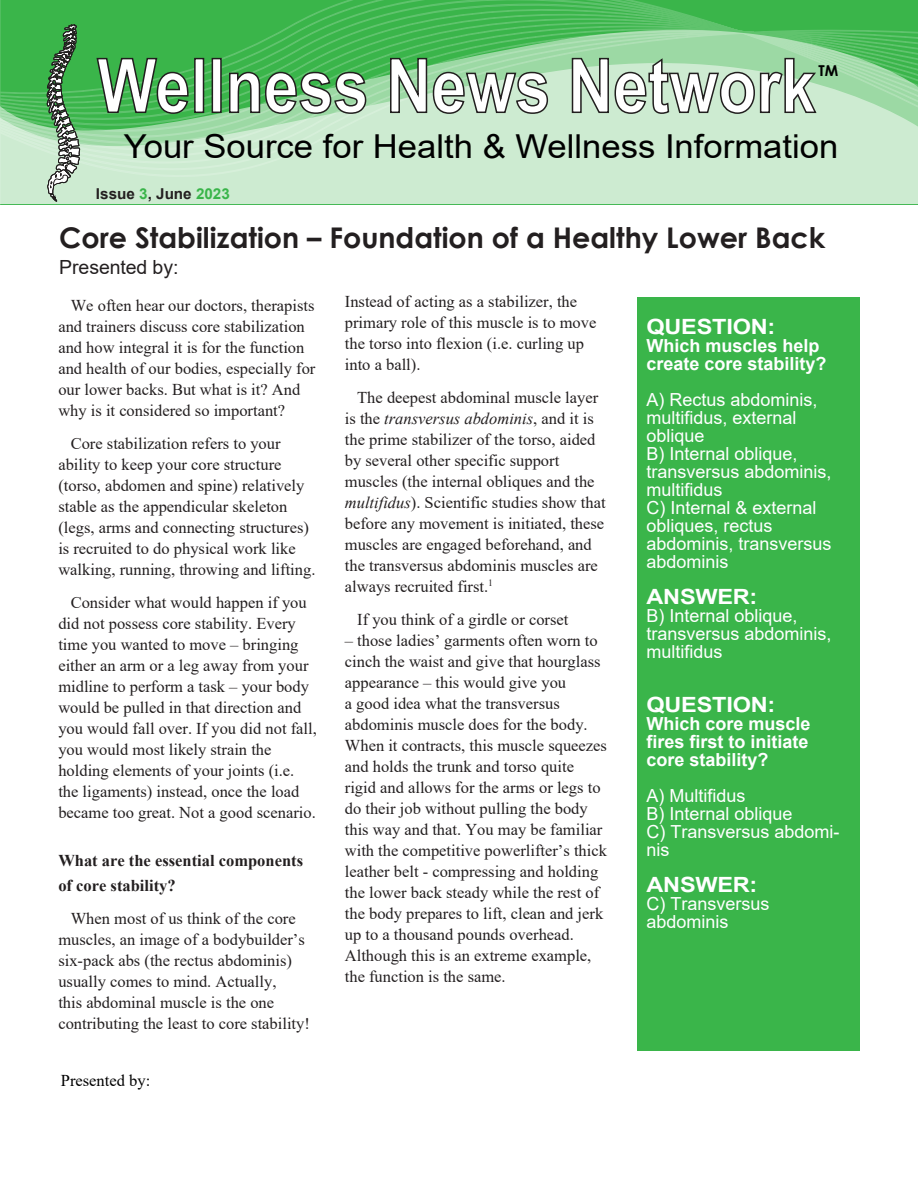
<style>
.page{position:relative;width:918px;height:1188px;background:#fff}
.page>*{position:absolute;margin:0;border:0;box-sizing:border-box;transform-origin:0 0}
.t1{font:700 75px "Arial";color:#fff;scale:.84 1}
.t2{font:33px "Arial";color:#000;scale:1.05 1}
.t3{font:700 28.5px "Century Gothic";color:#231f20}
.t4{font:700 21px "Arial";letter-spacing:-.01em;color:#fff;scale:1.12 1}
.t5{font:19.5px "Arial";letter-spacing:-.005em;color:#231f20}
.t6{font:18px/18px "Arial";color:#fff}
.t7{font:700 18px/18px "Arial";color:#fff}
.t8{font:16.5px/21px "Times New Roman";color:#231f20}
.t9{font:700 16.5px/24px "Times New Roman";color:#231f20}
.t10{font:16.5px "Times New Roman";color:#000}
.t11{font:700 15px "Arial";color:#231f20}
.t12{font:700 15px "Century Gothic";color:#000}
.s1{color:#3ab54a}
.s2{font-style:italic}
</style>
<div class="page">
<div style="left:637px;top:298px;width:223px;height:753px;background:#3ab54a"></div>
<svg style="left:0;top:0;width:918px;height:205px;background:#40b750"></svg>
<svg style="left:0;top:30px;width:918px;height:33px;background:#46b955"></svg>
<svg style="left:0;top:63px;width:918px;height:141px;background:#bae4c0"></svg>
<svg style="left:96px;top:57px;width:93px;height:58px;background:#3a9d47"></svg>
<div style="left:194px;top:58px;width:10px;height:55px;border:2px solid #211e1e"></div>
<div style="left:212px;top:58px;width:10px;height:55px;border:2px solid #211e1e"></div>
<svg style="left:228px;top:71px;width:139px;height:44px;background:#5da666"></svg>
<svg style="left:389px;top:57px;width:160px;height:58px;background:#98c29d"></svg>
<svg style="left:571px;top:31px;width:347px;height:146px;background:#b0dab6"></svg>
<svg style="left:46px;top:24px;width:39px;height:179px;background:#74a87a"></svg>
<h1 class="t1" style="left:97px;top:33px;width:857px">Wellness News Network</h1>
<h2 class="t2" style="left:124px;top:124px;width:682px">Your Source for Health &amp; Wellness Information</h2>
<p class="t12" style="left:819px;top:60px;width:21px">TM</p>
<p class="t11" style="left:96px;top:184px;width:135px">Issue <span class="s1">3</span>, June <span class="s1">2023</span></p>
<h3 class="t3" style="left:59px;top:216px;width:768px">Core Stabilization – Foundation of a Healthy Lower Back</h3>
<p class="t5" style="left:59px;top:254px;width:121px">Presented by:</p>
<p class="t8" style="left:58px;top:295px;width:259px;text-indent:12px">We often hear our doctors, therapists and trainers discuss core stabilization and how integral it is for the function and health of our bodies, especially for our lower backs. But what is it? And why is it considered so important?</p>
<p class="t8" style="left:58px;top:433px;width:259px;text-indent:12px">Core stabilization refers to your ability to keep your core structure (torso, abdomen and spine) relatively stable as the appendicular skeleton (legs, arms and connecting structures) is recruited to do physical work like walking, running, throwing and lifting.</p>
<p class="t8" style="left:58px;top:592px;width:260px;text-indent:12px">Consider what would happen if you did not possess core stability. Every time you wanted to move – bringing either an arm or a leg away from your midline to perform a task – your body would be pulled in that direction and you would fall over. If you did not fall, you would most likely strain the holding elements of your joints (i.e. the ligaments) instead, once the load became too great. Not a good scenario.</p>
<p class="t9" style="left:58px;top:848px;width:246px">What are the essential components of core stability?</p>
<p class="t8" style="left:58px;top:907px;width:253px;text-indent:12px">When most of us think of the core muscles, an image of a bodybuilder’s six-pack abs (the rectus abdominis) usually comes to mind. Actually,<br>this abdominal muscle is the one contributing the least to core stability!</p>
<p class="t10" style="left:61px;top:1069px;width:91px">Presented by:</p>
<p class="t8" style="left:345px;top:290px;width:253px">Instead of acting as a stabilizer, the primary role of this muscle is to move the torso into flexion (i.e. curling up into a ball).</p>
<p class="t8" style="left:345px;top:386px;width:262px;text-indent:12px">The deepest abdominal muscle layer is the <span class="s2">transversus abdominis</span>, and it is the prime stabilizer of the torso, aided by several other specific support muscles (the internal obliques and the <span class="s2">multifidus</span>). Scientific studies show that before any movement is initiated, these muscles are engaged beforehand, and the transversus abdominis muscles are always recruited first.<sup>1</sup></p>
<p class="t8" style="left:357px;top:608px;width:213px">If you think of a girdle or corset</p>
<p class="t8" style="left:345px;top:629px;width:264px">– those ladies’ garments often worn to cinch the waist and give that hourglass appearance – this would give you<br>a good idea what the transversus abdominis muscle does for the body.<br>When it contracts, this muscle squeezes and holds the trunk and torso quite rigid and allows for the arms or legs to do their job without pulling the body this way and that. You may be familiar with the competitive powerlifter’s thick leather belt - compressing and holding the lower back steady while the rest of the body prepares to lift, clean and jerk up to a thousand pounds overhead.<br>Although this is an extreme example, the function is the same.</p>
<p class="t4" style="left:647px;top:311px;width:116px">QUESTION:</p>
<p class="t7" style="left:647px;top:336px;width:182px">Which muscles help create core stability?</p>
<p class="t6" style="left:647px;top:390px;width:187px">A) Rectus abdominis, multifidus, external oblique<br>B) Internal oblique, transversus abdominis, multifidus<br>C) Internal &amp; external obliques, rectus abdominis, transversus abdominis</p>
<p class="t4" style="left:647px;top:581px;width:101px">ANSWER:</p>
<p class="t6" style="left:647px;top:606px;width:187px">B) Internal oblique, transversus abdominis, multifidus</p>
<p class="t4" style="left:647px;top:689px;width:116px">QUESTION:</p>
<p class="t7" style="left:647px;top:714px;width:166px;text-align:justify">Which core muscle fires first to initiate core stability?</p>
<p class="t6" style="left:647px;top:786px;width:195px">A) Multifidus<br>B) Internal oblique<br>C) Transversus abdomi&shy;nis</p>
<p class="t4" style="left:647px;top:869px;width:101px">ANSWER:</p>
<p class="t6" style="left:647px;top:894px;width:125px">C) Transversus abdominis</p>
</div>
